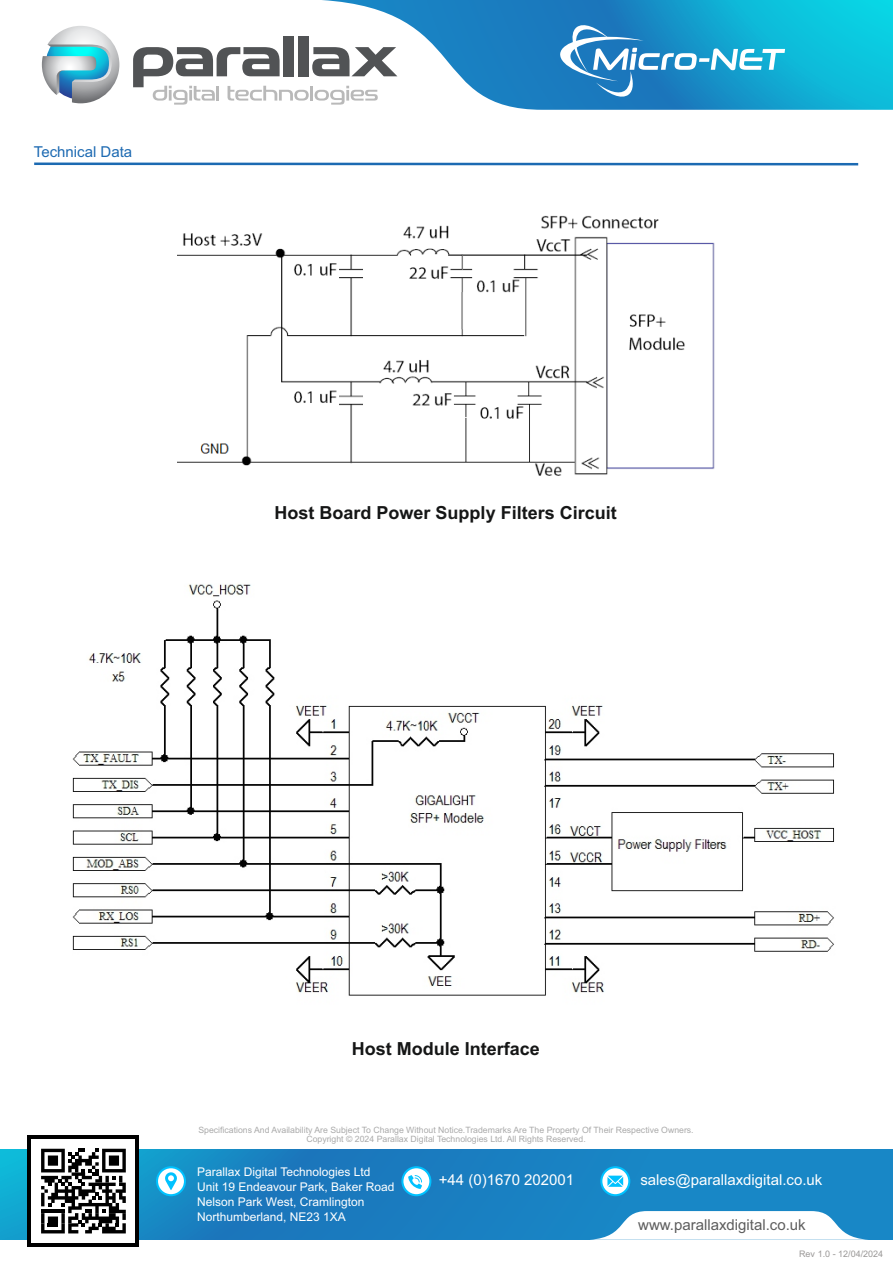
<style>
.page{position:relative;width:893px;height:1263px;background:#fff}
.page>*{position:absolute;margin:0;border:0;box-sizing:border-box;transform-origin:0 0}
.t1{font:700 18px "Arial";color:#151616}
.t2{font:15px "Arial";color:#fff}
.t3{font:15px "Arial";color:#5d5d5d}
.t4{font:15px "Arial";color:#1d6ab2}
.t5{font:12px/15.1px "Arial";color:#fff}
.t6{font:9px "Arial";color:#9a9897}
.t7{font:8.7px/9.8px "Arial";color:#aaa;text-align:center}
</style>
<div class="page">
<svg style="left:0;top:1150px;width:893px;height:90px;background:#1883c2"></svg>
<div style="left:28px;top:1135px;width:111px;height:112px;background:#000"></div>
<div style="left:32px;top:1139px;width:103px;height:104px;background:#fff"></div>
<svg style="left:41px;top:1149px;width:85px;height:84px"></svg>
<svg style="left:589px;top:1211px;width:280px;height:29px"></svg>
<svg style="left:156px;top:1166px;width:30px;height:30px"></svg>
<div style="left:158px;top:1168px;width:26px;height:26px;background:#fff;border-radius:50%"></div>
<svg style="left:165px;top:1172px;width:12px;height:18px"></svg>
<svg style="left:600px;top:1166px;width:30px;height:30px"></svg>
<div style="left:602px;top:1168px;width:26px;height:26px;background:#fff;border-radius:50%"></div>
<svg style="left:607px;top:1175px;width:16px;height:12px"></svg>
<svg style="left:401px;top:1166px;width:30px;height:30px"></svg>
<div style="left:403px;top:1168px;width:26px;height:26px;background:#fff;border-radius:50%"></div>
<svg style="left:408px;top:1175px;width:14px;height:14px"></svg>
<svg style="left:322px;top:0;width:571px;height:110px"></svg>
<div style="left:284px;top:36px;width:10px;height:40px;background:#515355"></div>
<div style="left:298px;top:36px;width:11px;height:40px;background:#515355"></div>
<svg style="left:133px;top:47px;width:264px;height:58px"></svg>
<svg style="left:42px;top:26px;width:77px;height:77px"></svg>
<hr style="left:34px;top:163px;width:824px;height:2px;background:#1c6ab2">
<svg style="left:559px;top:22px;width:226px;height:78px;background:#389ccd"></svg>
<img style="left:72px;top:584px;width:762px;height:412px">
<img style="left:178px;top:215px;width:537px;height:261px">
<h2 class="t4" style="left:34px;top:146px;width:100px">Technical Data</h2>
<h1 class="t1" style="left:275px;top:506px;width:344px">Host Board Power Supply Filters Circuit</h1>
<h1 class="t1" style="left:352px;top:1042px;width:190px">Host Module Interface</h1>
<p class="t7" style="left:198px;top:1125px;width:497px">Specifications And Availability Are Subject To Change Without Notice.Trademarks Are The Property Of Their Respective Owners.<br>Copyright © 2024 Parallax Digital Technologies Ltd. All Rights Reserved.</p>
<h3 class="t5" style="left:197px;top:1165px;width:199px">Parallax Digital Technologies Ltd<br>Unit 19 Endeavour Park, Baker Road<br>Nelson Park West, Cramlington<br>Northumberland, NE23 1XA</h3>
<h2 class="t2" style="left:439px;top:1174px;width:137px">+44 (0)1670 202001</h2>
<h2 class="t2" style="left:640px;top:1174px;width:183px">sales@parallaxdigital.co.uk</h2>
<h2 class="t3" style="left:638px;top:1219px;width:169px">www.parallaxdigital.co.uk</h2>
<p class="t6" style="left:799px;top:1250px;width:86px">Rev 1.0 - 12/04/2024</p>
</div>
